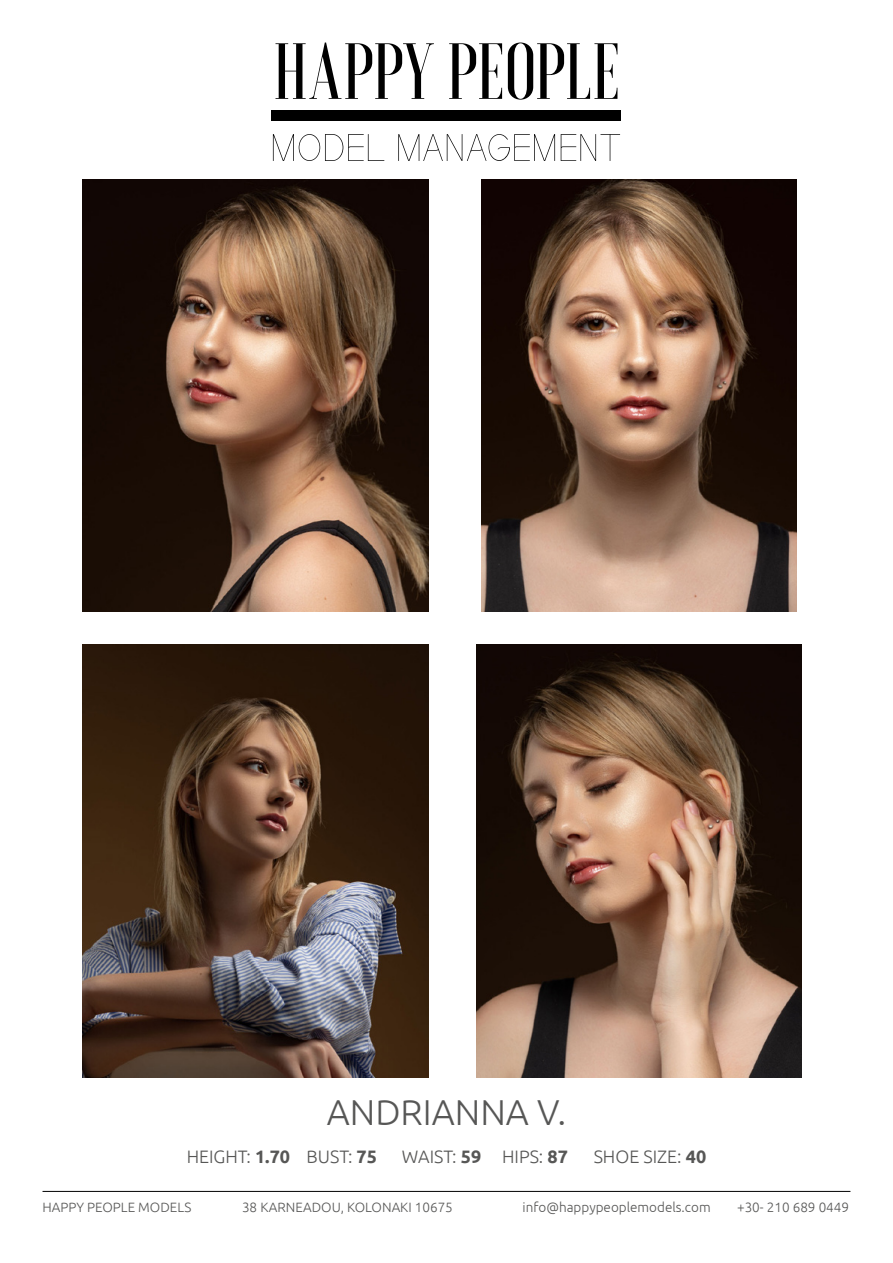
<style>
.page{position:relative;width:893px;height:1263px;background:#fff}
.page>*{position:absolute;margin:0;border:0;box-sizing:border-box;transform-origin:0 0}
.t1{font:300 36px "Ubuntu";color:#575756}
.t2{font:300 18px "Ubuntu";color:#575756}
.t3{font:300 13.5px "Ubuntu";color:#575756}
.s1{font-weight:700}
</style>
<div class="page">
<img style="left:82px;top:645px;width:346px;height:432px">
<img style="left:476px;top:645px;width:325px;height:432px">
<img style="left:481px;top:179px;width:315px;height:433px">
<svg style="left:273px;top:134px;width:111px;height:27px"></svg>
<svg style="left:398px;top:134px;width:157px;height:27px"></svg>
<svg style="left:561px;top:134px;width:59px;height:27px"></svg>
<svg style="left:275px;top:43px;width:159px;height:56px"></svg>
<svg style="left:449px;top:43px;width:53px;height:56px"></svg>
<svg style="left:508px;top:43px;width:109px;height:57px"></svg>
<div style="left:271px;top:110px;width:350px;height:11px;background:#000"></div>
<hr style="left:43px;top:1191px;width:807px;height:1px;background:#000">
<img style="left:82px;top:179px;width:346px;height:433px">
<h1 class="t1" style="left:327px;top:1090px;width:241px">ANDRIANNA V.</h1>
<h2 class="t2" style="left:187px;top:1146px;width:192px">HEIGHT: <span class="s1">1.70</span> BUST: <span class="s1">75</span></h2>
<h2 class="t2" style="left:402px;top:1146px;width:168px">WAIST: <span class="s1">59</span> HIPS: <span class="s1">87</span></h2>
<h2 class="t2" style="left:594px;top:1146px;width:114px">SHOE SIZE: <span class="s1">40</span></h2>
<p class="t3" style="left:43px;top:1199px;width:150px">HAPPY PEOPLE MODELS</p>
<p class="t3" style="left:242px;top:1199px;width:212px">38 KARNEADOU, KOLONAKI 10675</p>
<p class="t3" style="left:523px;top:1199px;width:190px">info@happypeoplemodels.com</p>
<p class="t3" style="left:737px;top:1199px;width:114px">+30- 210 689 0449</p>
</div>
